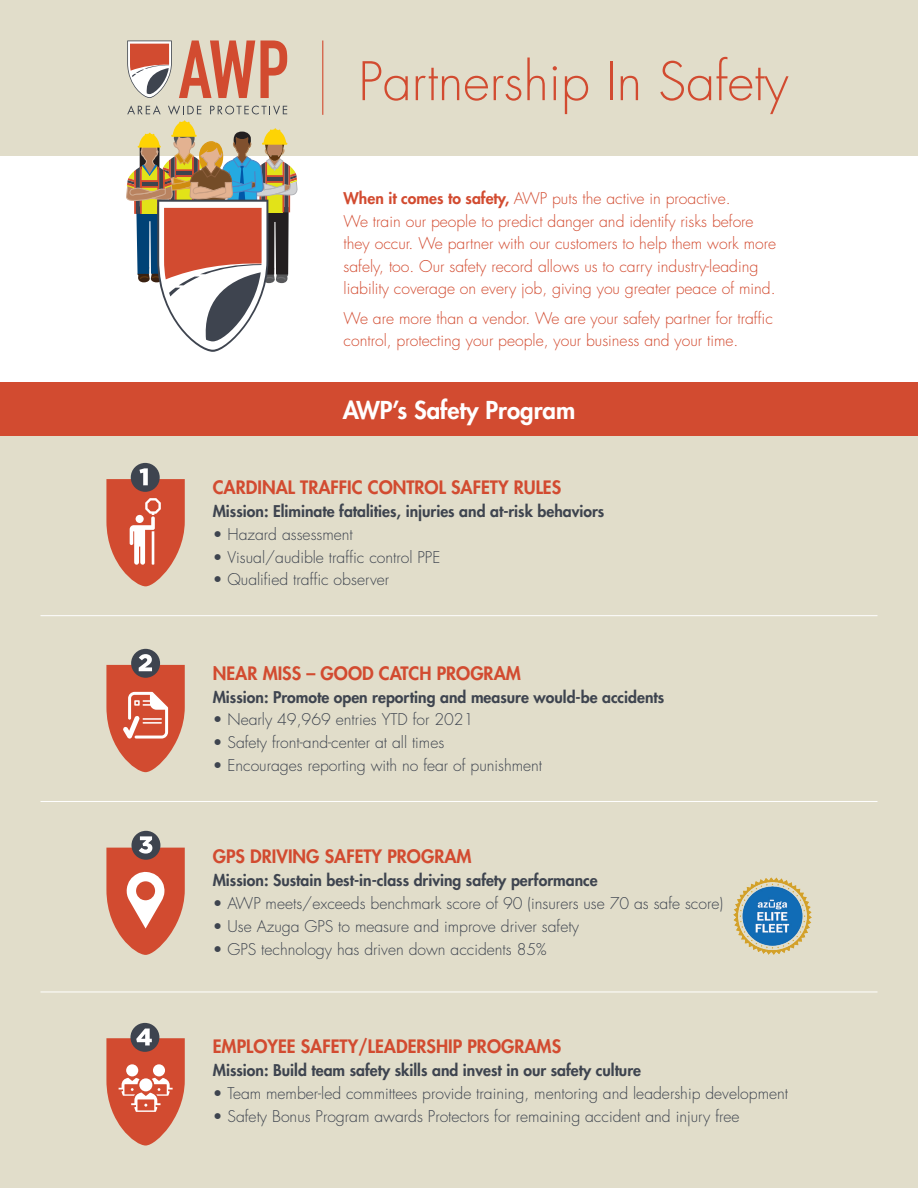
<style>
.page{position:relative;width:918px;height:1188px;background:#fff}
.page>*{position:absolute;margin:0;border:0;box-sizing:border-box;transform-origin:0 0}
.t1{font:300 51.75px "Futura Std";color:#d24b30}
.t2{font:800 24px "Futura Std";color:#fff}
.t3{font:800 18px "Futura Std";color:#d24b30}
.t4{font:300 15.75px "Futura Std";color:#3e444f}
.t5{font:300 15.75px/22.5px "Futura Std";color:#d24b30}
.t6{font:800 15.75px "Futura Std";color:#3e444f}
.s1{font-weight:800}
</style>
<div class="page">
<div style="left:0;top:436px;width:918px;height:752px;background:#e1ddca"></div>
<div style="left:0;top:0;width:918px;height:155px;background:#e1ddca"></div>
<div style="left:0;top:382px;width:918px;height:54px;background:#d24b30"></div>
<svg style="left:179px;top:40px;width:108px;height:58px"></svg>
<svg style="left:127px;top:41px;width:45px;height:57px"></svg>
<hr style="left:322px;top:40px;width:1px;height:75px;background:#d24b30">
<svg style="left:126px;top:105px;width:172px;height:247px"></svg>
<hr style="left:40px;top:615px;width:838px;height:1px;background:#fff">
<hr style="left:40px;top:801px;width:838px;height:1px;background:#fff">
<hr style="left:40px;top:992px;width:838px;height:1px;background:#fff">
<div style="left:130px;top:1023px;width:29px;height:29px;background:#3e444f;border-radius:50%"></div>
<svg style="left:106px;top:1029px;width:79px;height:117px"></svg>
<div style="left:131px;top:463px;width:29px;height:29px;background:#3e444f;border-radius:50%"></div>
<svg style="left:106px;top:468px;width:79px;height:118px"></svg>
<div style="left:131px;top:649px;width:29px;height:29px;background:#3e444f;border-radius:50%"></div>
<svg style="left:106px;top:654px;width:79px;height:118px"></svg>
<div style="left:131px;top:831px;width:29px;height:29px;background:#3e444f;border-radius:50%"></div>
<img style="left:734px;top:877px;width:78px;height:78px">
<svg style="left:106px;top:836px;width:79px;height:119px"></svg>
<h1 class="t1" style="left:358px;top:50px;width:432px">Partnership In Safety</h1>
<p class="t5" style="left:344px;top:188px;width:434px"><span class="s1">When it comes to safety,</span> AWP puts the active in proactive.<br>We train our people to predict danger and identify risks before they occur. We partner with our customers to help them work more safely, too. Our safety record allows us to carry industry-leading liability coverage on every job, giving you greater peace of mind.</p>
<p class="t5" style="left:344px;top:307px;width:431px">We are more than a vendor. We are your safety partner for traffic control, protecting your people, your business and your time.</p>
<h2 class="t2" style="left:343px;top:395px;width:234px">AWP’s Safety Program</h2>
<p class="t3" style="left:213px;top:476px;width:350px">CARDINAL TRAFFIC CONTROL SAFETY RULES</p>
<p class="t6" style="left:213px;top:501px;width:393px">Mission: Eliminate fatalities, injuries and at-risk behaviors</p>
<p class="t4" style="left:213px;top:524px;width:142px">• Hazard assessment</p>
<p class="t4" style="left:213px;top:547px;width:229px">• Visual/audible traffic control PPE</p>
<p class="t4" style="left:213px;top:570px;width:178px">• Qualified traffic observer</p>
<p class="t3" style="left:213px;top:662px;width:310px">NEAR MISS – GOOD CATCH PROGRAM</p>
<p class="t6" style="left:213px;top:687px;width:453px">Mission: Promote open reporting and measure would-be accidents</p>
<p class="t4" style="left:213px;top:710px;width:262px">• Nearly 49,969 entries YTD for 2021</p>
<p class="t4" style="left:213px;top:733px;width:233px">• Safety front-and-center at all times</p>
<p class="t4" style="left:213px;top:756px;width:331px">• Encourages reporting with no fear of punishment</p>
<p class="t3" style="left:213px;top:845px;width:260px">GPS DRIVING SAFETY PROGRAM</p>
<p class="t6" style="left:213px;top:871px;width:386px">Mission: Sustain best-in-class driving safety performance</p>
<p class="t4" style="left:213px;top:894px;width:512px">• AWP meets/exceeds benchmark score of 90 (insurers use 70 as safe score)</p>
<p class="t4" style="left:213px;top:917px;width:368px">• Use Azuga GPS to measure and improve driver safety</p>
<p class="t4" style="left:213px;top:940px;width:335px">• GPS technology has driven down accidents 85%</p>
<p class="t3" style="left:213px;top:1035px;width:350px">EMPLOYEE SAFETY/LEADERSHIP PROGRAMS</p>
<p class="t6" style="left:213px;top:1060px;width:430px">Mission: Build team safety skills and invest in our safety culture</p>
<p class="t4" style="left:213px;top:1084px;width:577px">• Team member-led committees provide training, mentoring and leadership development</p>
<p class="t4" style="left:213px;top:1106px;width:528px">• Safety Bonus Program awards Protectors for remaining accident and injury free</p>
</div>
